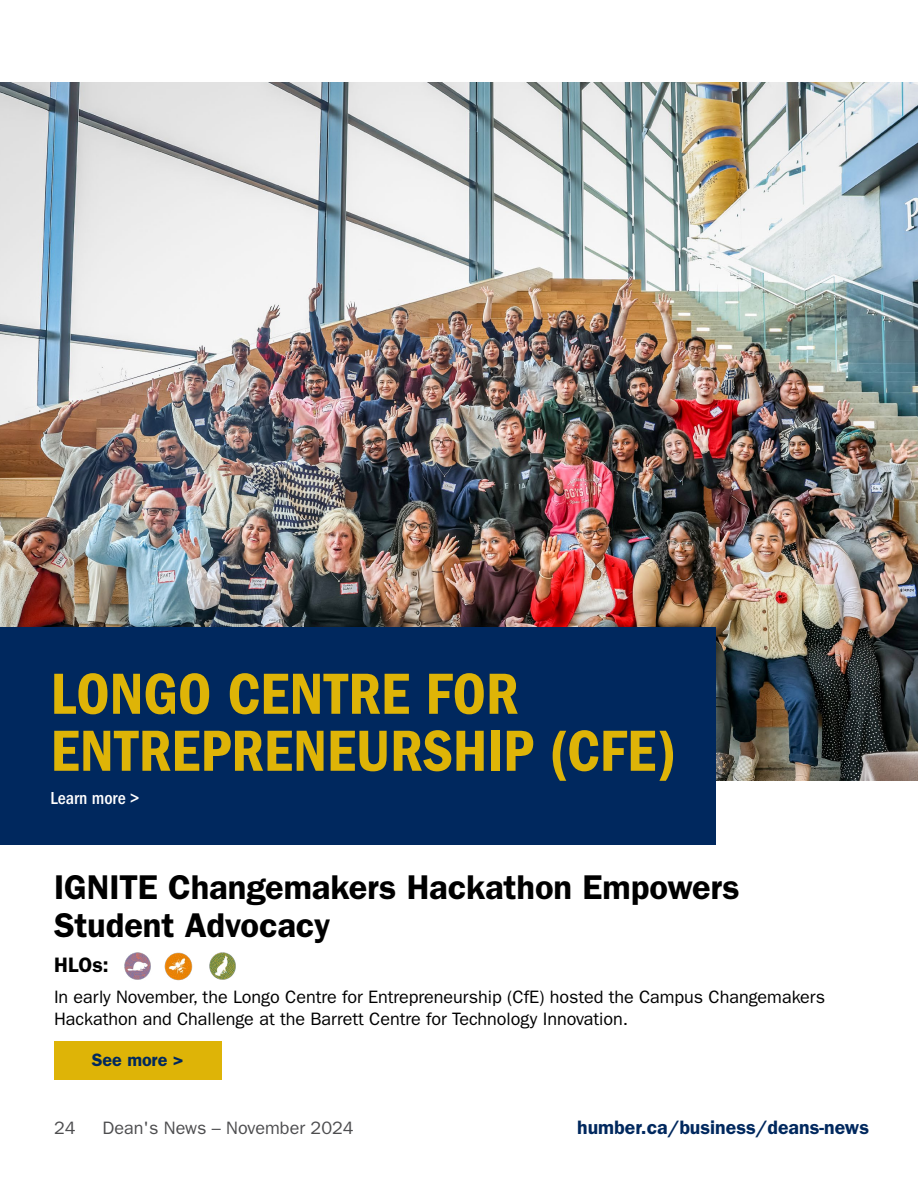
<style>
.page{position:relative;width:918px;height:1188px;background:#fff}
.page>*{position:absolute;margin:0;border:0;box-sizing:border-box;transform-origin:0 0}
.heading_-_h1{font:60px/57px "ITC Franklin Gothic Std Dm Cd";color:#deb407}
.subheading_-_h2{font:600 34.5px/37.5px "ITC Franklin Gothic Std";letter-spacing:-.005em;color:#000}
.HLOs_-_H2{font:600 21px "ITC Franklin Gothic Std";color:#000}
.t1{font:600 19.5px "ITC Franklin Gothic Std";color:#00285e}
.body_-_p{font:18px/22.5px "ITC Franklin Gothic Std";letter-spacing:-.005em;color:#000}
.t2{font:18px "ITC Franklin Gothic Std";color:#4d4d4f}
.AOI_links_-_p{font:500 condensed 18px "ITC Franklin Gothic Std";color:#fff}
.see_more_links_-_p{font:600 18px "ITC Franklin Gothic Std";letter-spacing:-.005em;color:#00285e}
</style>
<div class="page">
<img style="left:0;top:82px;width:918px;height:699px">
<div style="left:0;top:627px;width:716px;height:217px;background:#00285e"></div>
<img style="left:124px;top:952px;width:27px;height:28px">
<img style="left:165px;top:952px;width:28px;height:28px">
<img style="left:209px;top:952px;width:27px;height:28px">
<div style="left:54px;top:1042px;width:167px;height:38px;background:#deb407"></div>
<h1 class="heading_-_h1" style="left:50px;top:666px;width:627px">LONGO CENTRE FOR<br>ENTREPRENEURSHIP (CFE)</h1>
<p class="AOI_links_-_p" style="left:50px;top:787px;width:90px">Learn more &gt;</p>
<h2 class="subheading_-_h2" style="left:54px;top:869px;width:687px">IGNITE Changemakers Hackathon Empowers<br>Student Advocacy</h2>
<p class="HLOs_-_H2" style="left:54px;top:952px;width:56px">HLOs:</p>
<p class="body_-_p" style="left:54px;top:985px;width:773px">In early November, the Longo Centre for Entrepreneurship (CfE) hosted the Campus Changemakers<br>Hackathon and Challenge at the Barrett Centre for Technology Innovation.</p>
<p class="see_more_links_-_p" style="left:92px;top:1049px;width:93px">See more &gt;</p>
<p class="t2" style="left:54px;top:1117px;width:23px">24</p>
<p class="t2" style="left:103px;top:1117px;width:253px">Dean's News – November 2024</p>
<p class="t1" style="left:577px;top:1116px;width:293px">humber.ca/business/deans-news</p>
</div>
